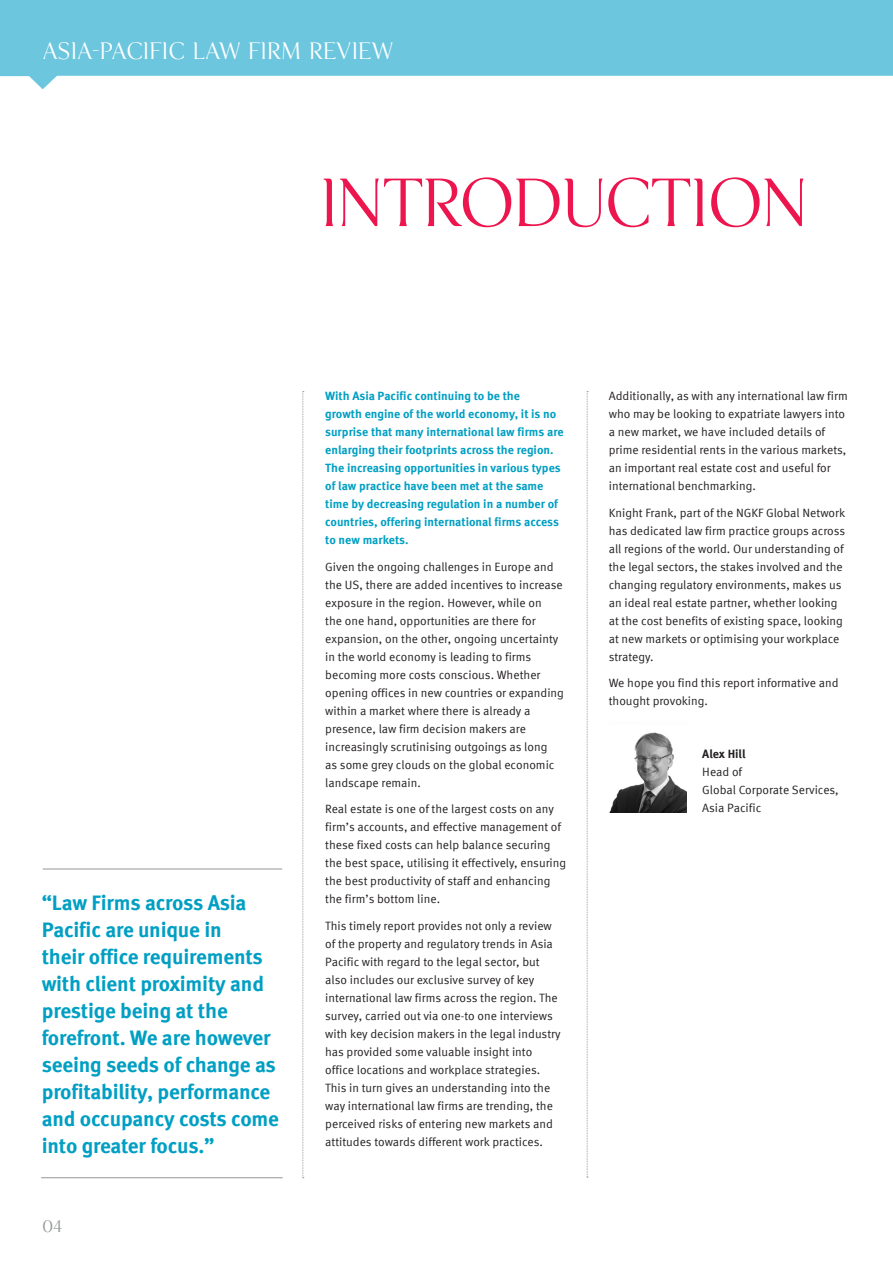
<style>
.page{position:relative;width:893px;height:1263px;background:#fff}
.page>*{position:absolute;margin:0;border:0;box-sizing:border-box;transform-origin:0 0}
.t1{font:60px "KF Display";letter-spacing:-.03em;color:#ed154e}
.t2{font:700 21px/27px "KF Meta OT";letter-spacing:-.01em;color:#009fc3}
.t3{font:21px "KF Display";color:#fff}
.t4{font:15px "KF Display";color:#939598}
.t5{font:12px/18px "KF Meta OT";color:#231f20}
.t6{font:700 12px/18px "KF Meta OT";color:#009fc3}
.s1{font-weight:700}
</style>
<div class="page">
<hr style="left:43px;top:869px;width:239px;height:1px;background:#939598">
<hr style="left:41px;top:1177px;width:241px;height:1px;background:#939598">
<img style="left:609px;top:732px;width:77px;height:80px">
<svg style="left:0;top:0;width:893px;height:89px;background:#81cee2"></svg>
<svg style="left:302px;top:391px;width:2px;height:787px"></svg>
<svg style="left:587px;top:391px;width:1px;height:787px"></svg>
<p class="t3" style="left:43px;top:39px;width:352px">ASIA-PACIFIC LAW FIRM REVIEW</p>
<p class="t1" style="left:320px;top:168px;width:490px">INTRODUCTION</p>
<p class="t2" style="left:42px;top:889px;width:239px">“Law Firms across Asia<br>Pacific are unique in<br>their office requirements with client proximity and prestige being at the forefront. We are however seeing seeds of change as profitability, performance and occupancy costs come into greater focus.”</p>
<p class="t4" style="left:43px;top:1218px;width:21px">04</p>
<p class="t6" style="left:325px;top:387px;width:240px">With Asia Pacific continuing to be the<br>growth engine of the world economy, it is no surprise that many international law firms are enlarging their footprints across the region.<br>The increasing opportunities in various types of law practice have been met at the same time by decreasing regulation in a number of countries, offering international firms access to new markets.</p>
<p class="t5" style="left:325px;top:558px;width:240px">Given the ongoing challenges in Europe and the US, there are added incentives to increase exposure in the region. However, while on<br>the one hand, opportunities are there for expansion, on the other, ongoing uncertainty in the world economy is leading to firms becoming more costs conscious. Whether opening offices in new countries or expanding within a market where there is already a presence, law firm decision makers are increasingly scrutinising outgoings as long<br>as some grey clouds on the global economic landscape remain.</p>
<p class="t5" style="left:325px;top:800px;width:242px">Real estate is one of the largest costs on any firm’s accounts, and effective management of these fixed costs can help balance securing the best space, utilising it effectively, ensuring the best productivity of staff and enhancing the firm’s bottom line.</p>
<p class="t5" style="left:325px;top:917px;width:237px">This timely report provides not only a review of the property and regulatory trends in Asia Pacific with regard to the legal sector, but also includes our exclusive survey of key international law firms across the region. The survey, carried out via one-to one interviews with key decision makers in the legal industry has provided some valuable insight into office locations and workplace strategies.<br>This in turn gives an understanding into the way international law firms are trending, the perceived risks of entering new markets and attitudes towards different work practices.</p>
<p class="t5" style="left:609px;top:387px;width:241px">Additionally, as with any international law firm who may be looking to expatriate lawyers into a new market, we have included details of prime residential rents in the various markets, an important real estate cost and useful for international benchmarking.</p>
<p class="t5" style="left:609px;top:504px;width:238px">Knight Frank, part of the NGKF Global Network has dedicated law firm practice groups across all regions of the world. Our understanding of the legal sectors, the stakes involved and the changing regulatory environments, makes us an ideal real estate partner, whether looking at the cost benefits of existing space, looking at new markets or optimising your workplace strategy.</p>
<p class="t5" style="left:609px;top:674px;width:231px">We hope you find this report informative and thought provoking.</p>
<p class="t5" style="left:702px;top:745px;width:138px"><span class="s1">Alex Hill<br></span>Head of<br>Global Corporate Services,<br>Asia Pacific</p>
</div>
